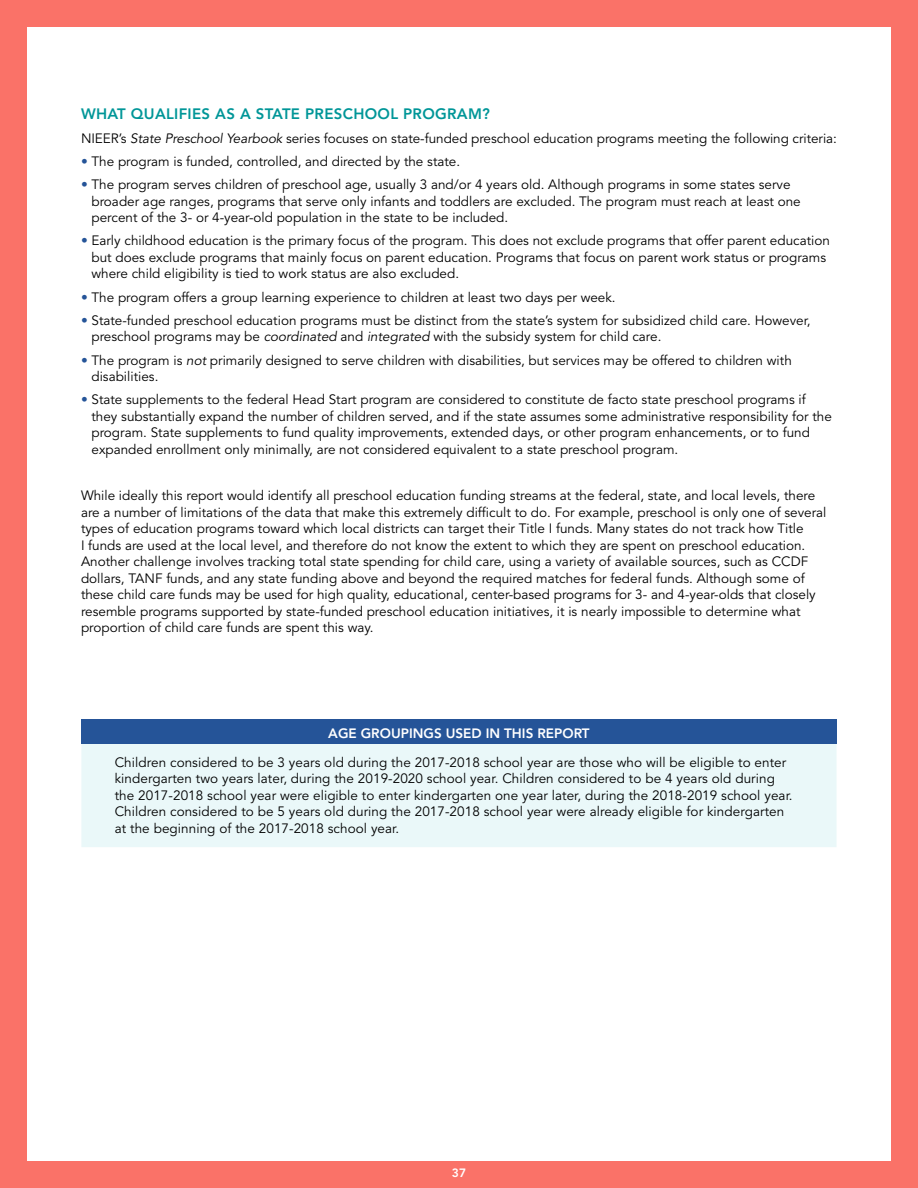
<style>
.page{position:relative;width:918px;height:1188px;background:#fa7268}
.page>*{position:absolute;margin:0;border:0;box-sizing:border-box;transform-origin:0 0}
.t1{font:800 15px "Avenir";letter-spacing:.02em;color:#009698}
.t2{font:13.5px/16.5px "Avenir";color:#000}
.t3{font:800 13.5px "Avenir";color:#fff}
.t4{font:800 12px "Avenir";color:#fff}
.s1{font-style:italic}
.s2{color:#255498}
</style>
<div class="page">
<div style="left:27px;top:27px;width:864px;height:1134px;background:#fff"></div>
<div style="left:81px;top:743px;width:756px;height:104px;background:#eaf8f9"></div>
<div style="left:81px;top:719px;width:756px;height:24px;background:#255498"></div>
<p class="t1" style="left:81px;top:105px;width:411px">WHAT QUALIFIES AS A STATE PRESCHOOL PROGRAM?</p>
<p class="t2" style="left:81px;top:130px;width:758px">NIEER’s <span class="s1">State Preschool Yearbook</span> series focuses on state-funded preschool education programs meeting the following criteria:</p>
<p class="t2" style="left:81px;top:153px;width:381px"><span class="s2">•</span> The program is funded, controlled, and directed by the state.</p>
<p class="t2" style="left:92px;top:177px;width:711px;text-indent:-11px"><span class="s2">•</span> The program serves children of preschool age, usually 3 and/or 4 years old. Although programs in some states serve broader age ranges, programs that serve only infants and toddlers are excluded. The program must reach at least one percent of the 3- or 4-year-old population in the state to be included.</p>
<p class="t2" style="left:92px;top:233px;width:740px;text-indent:-11px"><span class="s2">•</span> Early childhood education is the primary focus of the program. This does not exclude programs that offer parent education but does exclude programs that mainly focus on parent education. Programs that focus on parent work status or programs where child eligibility is tied to work status are also excluded.</p>
<p class="t2" style="left:81px;top:289px;width:536px"><span class="s2">•</span> The program offers a group learning experience to children at least two days per week.</p>
<p class="t2" style="left:92px;top:312px;width:721px;text-indent:-11px"><span class="s2">•</span> State-funded preschool education programs must be distinct from the state’s system for subsidized child care. However, preschool programs may be <span class="s1">coordinated</span> and <span class="s1">integrated</span> with the subsidy system for child care.</p>
<p class="t2" style="left:92px;top:352px;width:702px;text-indent:-11px"><span class="s2">•</span> The program is <span class="s1">not</span> primarily designed to serve children with disabilities, but services may be offered to children with disabilities.</p>
<p class="t2" style="left:92px;top:392px;width:742px;text-indent:-11px"><span class="s2">•</span> State supplements to the federal Head Start program are considered to constitute de facto state preschool programs if they substantially expand the number of children served, and if the state assumes some administrative responsibility for the program. State supplements to fund quality improvements, extended days, or other program enhancements, or to fund expanded enrollment only minimally, are not considered equivalent to a state preschool program.</p>
<p class="t2" style="left:81px;top:488px;width:747px">While ideally this report would identify all preschool education funding streams at the federal, state, and local levels, there are a number of limitations of the data that make this extremely difficult to do. For example, preschool is only one of several types of education programs toward which local districts can target their Title I funds. Many states do not track how Title<br>I funds are used at the local level, and therefore do not know the extent to which they are spent on preschool education.<br>Another challenge involves tracking total state spending for child care, using a variety of available sources, such as CCDF dollars, TANF funds, and any state funding above and beyond the required matches for federal funds. Although some of these child care funds may be used for high quality, educational, center-based programs for 3- and 4-year-olds that closely resemble programs supported by state-funded preschool education initiatives, it is nearly impossible to determine what proportion of child care funds are spent this way.</p>
<p class="t3" style="left:328px;top:725px;width:263px">AGE GROUPINGS USED IN THIS REPORT</p>
<p class="t2" style="left:115px;top:754px;width:679px">Children considered to be 3 years old during the 2017-2018 school year are those who will be eligible to enter kindergarten two years later, during the 2019-2020 school year. Children considered to be 4 years old during the 2017-2018 school year were eligible to enter kindergarten one year later, during the 2018-2019 school year.<br>Children considered to be 5 years old during the 2017-2018 school year were already eligible for kindergarten at the beginning of the 2017-2018 school year.</p>
<p class="t4" style="left:452px;top:1165px;width:16px">37</p>
</div>
